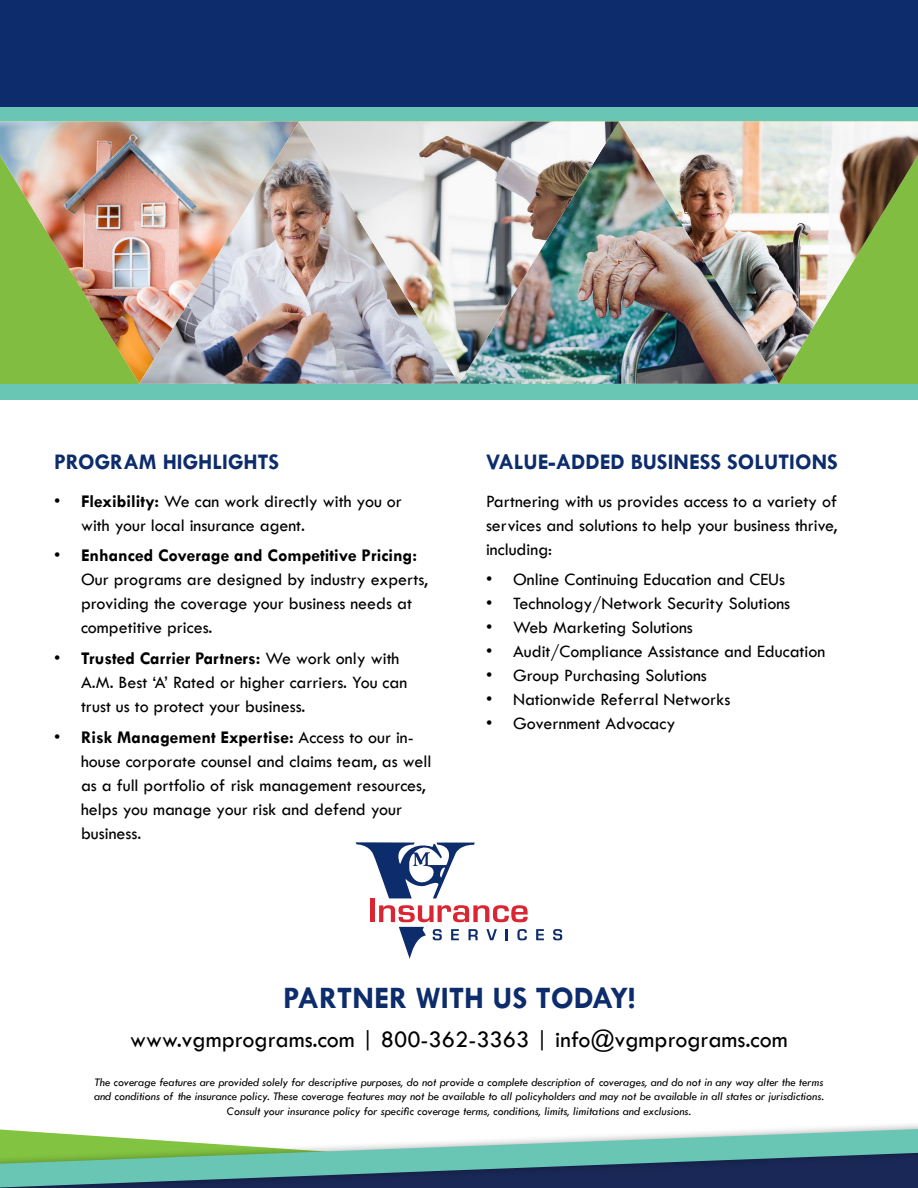
<style>
.page{position:relative;width:918px;height:1188px;background:#fff}
.page>*{position:absolute;margin:0;border:0;box-sizing:border-box;transform-origin:0 0}
.t1{font:700 31.5px "Tw Cen";color:#0d2c6c}
.t2{font:24px "Tw Cen";color:#000}
.t3{font:700 22.5px "Tw Cen";color:#0d2c6c}
.t4{font:18px/24px "Tw Cen";color:#000}
.t5{font:italic 12px/14.4px "Tw Cen";color:#000;text-align:center}
.s1{font-weight:700}
</style>
<div class="page">
<div style="left:0;top:107px;width:918px;height:293px;background:#69c6b4"></div>
<img style="left:0;top:122px;width:139px;height:262px">
<img style="left:779px;top:122px;width:139px;height:262px">
<img style="left:139px;top:122px;width:160px;height:262px">
<img style="left:619px;top:122px;width:160px;height:262px">
<img style="left:299px;top:122px;width:320px;height:262px">
<div style="left:0;top:0;width:918px;height:107px;background:#0d2c6c"></div>
<svg style="left:0;top:1129px;width:918px;height:58px"></svg>
<svg style="left:356px;top:842px;width:119px;height:56px"></svg>
<svg style="left:536px;top:929px;width:8px;height:11px"></svg>
<svg style="left:553px;top:929px;width:9px;height:11px"></svg>
<div style="left:370px;top:898px;width:5px;height:24px;background:#d92632"></div>
<svg style="left:379px;top:905px;width:149px;height:54px"></svg>
<p class="t3" style="left:54px;top:448px;width:227px">PROGRAM HIGHLIGHTS</p>
<p class="t4" style="left:81px;top:489px;width:322px;text-indent:-27px">• <span class="s1">Flexibility:</span> We can work directly with you or with your local insurance agent.</p>
<p class="t4" style="left:81px;top:544px;width:349px;text-indent:-27px">• <span class="s1">Enhanced Coverage and Competitive Pricing:<br></span>Our programs are designed by industry experts, providing the coverage your business needs at competitive prices.</p>
<p class="t4" style="left:81px;top:646px;width:328px;text-indent:-27px">• <span class="s1">Trusted Carrier Partners:</span> We work only with<br>A.M. Best ‘A’ Rated or higher carriers. You can trust us to protect your business.</p>
<p class="t4" style="left:81px;top:725px;width:352px;text-indent:-27px">• <span class="s1">Risk Management Expertise:</span> Access to our in&shy;house corporate counsel and claims team, as well as a full portfolio of risk management resources, helps you manage your risk and defend your business.</p>
<p class="t3" style="left:486px;top:448px;width:353px">VALUE-ADDED BUSINESS SOLUTIONS</p>
<p class="t4" style="left:486px;top:489px;width:353px;text-align:justify">Partnering with us provides access to a variety of services and solutions to help your business thrive, including:</p>
<p class="t4" style="left:486px;top:568px;width:301px">• Online Continuing Education and CEUs</p>
<p class="t4" style="left:486px;top:592px;width:306px">• Technology/Network Security Solutions</p>
<p class="t4" style="left:486px;top:616px;width:208px">• Web Marketing Solutions</p>
<p class="t4" style="left:486px;top:640px;width:341px">• Audit/Compliance Assistance and Education</p>
<p class="t4" style="left:486px;top:664px;width:222px">• Group Purchasing Solutions</p>
<p class="t4" style="left:486px;top:688px;width:246px">• Nationwide Referral Networks</p>
<p class="t4" style="left:486px;top:712px;width:191px">• Government Advocacy</p>
<h1 class="t1" style="left:283px;top:979px;width:353px">PARTNER WITH US TODAY!</h1>
<h2 class="t2" style="left:130px;top:1025px;width:659px">www.vgmprograms.com | 800-362-3363 | info@vgmprograms.com</h2>
<p class="t5" style="left:94px;top:1075px;width:731px">The coverage features are provided solely for descriptive purposes, do not provide a complete description of coverages, and do not in any way alter the terms and conditions of the insurance policy. These coverage features may not be available to all policyholders and may not be available in all states or jurisdictions.<br>Consult your insurance policy for specific coverage terms, conditions, limits, limitations and exclusions.</p>
</div>
